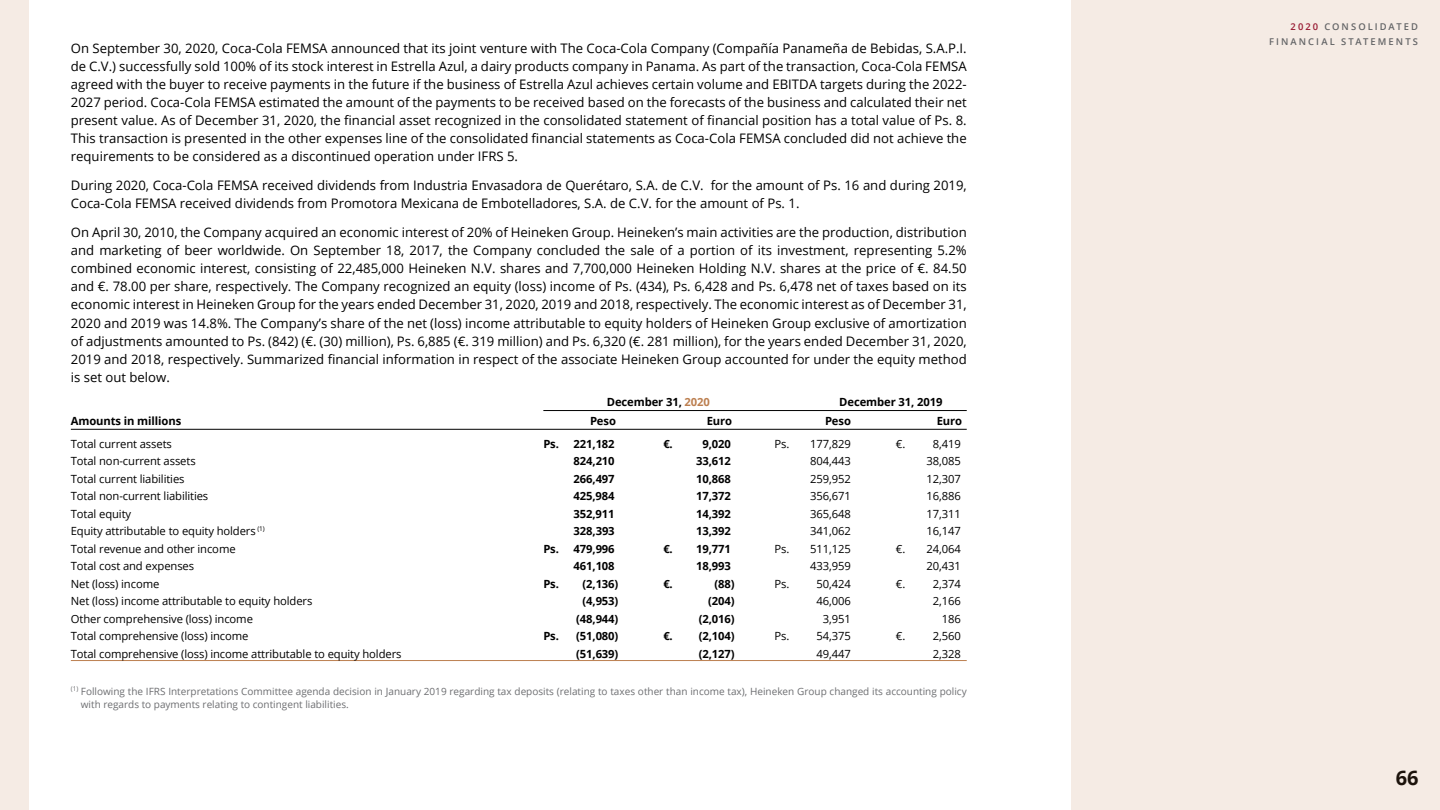
<style>
.page{position:relative;width:1440px;height:810px;background:#fff}
.page>*{position:absolute;margin:0;border:0;box-sizing:border-box;transform-origin:0 0}
.t1{font:700 20px "Open Sans";color:#000}
.t2{font:13.12px/18.1px "Open Sans";color:#000;text-align:justify}
.t3{font:11.25px "Open Sans";letter-spacing:-.01em;color:#000}
.t4{font:700 11.25px "Open Sans";letter-spacing:-.01em;color:#000}
.t5{font:10px/12.5px "Open Sans";color:#6d6e71}
.t6{font:600 9.38px/15px "Open Sans";letter-spacing:.22em;color:#636466;text-align:right}
.s1{color:#bc7f50}
.s2{color:#981a32}
</style>
<div class="page">
<div style="left:0;top:0;width:28px;height:810px;background:#f5ebe4"></div>
<div style="left:1071px;top:0;width:369px;height:810px;background:#f5ebe4"></div>
<hr style="left:543px;top:410px;width:424px;height:1px;background:#000">
<hr style="left:71px;top:429px;width:896px;height:1px;background:#000">
<hr style="left:71px;top:660px;width:896px;height:1px;background:#bc7f50">
<p class="t2" style="left:71px;top:38px;width:897px">On September 30, 2020, Coca-Cola FEMSA announced that its joint venture with The Coca-Cola Company (Compañía Panameña de Bebidas, S.A.P.I. de C.V.) successfully sold 100% of its stock interest in Estrella Azul, a dairy products company in Panama. As part of the transaction, Coca-Cola FEMSA agreed with the buyer to receive payments in the future if the business of Estrella Azul achieves certain volume and EBITDA targets during the 2022- 2027 period. Coca-Cola FEMSA estimated the amount of the payments to be received based on the forecasts of the business and calculated their net present value. As of December 31, 2020, the financial asset recognized in the consolidated statement of financial position has a total value of Ps. 8.<br>This transaction is presented in the other expenses line of the consolidated financial statements as Coca-Cola FEMSA concluded did not achieve the requirements to be considered as a discontinued operation under IFRS 5.</p>
<p class="t2" style="left:71px;top:176px;width:897px">During 2020, Coca-Cola FEMSA received dividends from Industria Envasadora de Querétaro, S.A. de C.V. for the amount of Ps. 16 and during 2019,<br>Coca-Cola FEMSA received dividends from Promotora Mexicana de Embotelladores, S.A. de C.V. for the amount of Ps. 1.</p>
<p class="t2" style="left:71px;top:223px;width:897px">On April 30, 2010, the Company acquired an economic interest of 20% of Heineken Group. Heineken’s main activities are the production, distribution and marketing of beer worldwide. On September 18, 2017, the Company concluded the sale of a portion of its investment, representing 5.2% combined economic interest, consisting of 22,485,000 Heineken N.V. shares and 7,700,000 Heineken Holding N.V. shares at the price of €. 84.50 and €. 78.00 per share, respectively. The Company recognized an equity (loss) income of Ps. (434), Ps. 6,428 and Ps. 6,478 net of taxes based on its economic interest in Heineken Group for the years ended December 31, 2020, 2019 and 2018, respectively. The economic interest as of December 31, 2020 and 2019 was 14.8%. The Company’s share of the net (loss) income attributable to equity holders of Heineken Group exclusive of amortization of adjustments amounted to Ps. (842) (€. (30) million), Ps. 6,885 (€. 319 million) and Ps. 6,320 (€. 281 million), for the years ended December 31, 2020, 2019 and 2018, respectively. Summarized financial information in respect of the associate Heineken Group accounted for under the equity method is set out below.</p>
<p class="t4" style="left:607px;top:394px;width:105px">December 31, <span class="s1">2020</span></p>
<p class="t4" style="left:839px;top:394px;width:105px">December 31, 2019</p>
<p class="t4" style="left:71px;top:413px;width:112px">Amounts in millions</p>
<p class="t4" style="left:590px;top:413px;width:27px">Peso</p>
<p class="t4" style="left:707px;top:413px;width:27px">Euro</p>
<p class="t4" style="left:825px;top:413px;width:27px">Peso</p>
<p class="t4" style="left:937px;top:413px;width:27px">Euro</p>
<p class="t3" style="left:71px;top:436px;width:103px">Total current assets</p>
<p class="t4" style="left:543px;top:436px;width:73px">Ps. 221,182</p>
<p class="t4" style="left:663px;top:436px;width:11px">€.</p>
<p class="t4" style="left:702px;top:436px;width:30px">9,020</p>
<p class="t3" style="left:775px;top:436px;width:78px">Ps. 177,829</p>
<p class="t3" style="left:896px;top:436px;width:11px">€.</p>
<p class="t3" style="left:933px;top:436px;width:30px">8,419</p>
<p class="t3" style="left:71px;top:453px;width:126px">Total non-current assets</p>
<p class="t4" style="left:574px;top:453px;width:43px">824,210</p>
<p class="t4" style="left:696px;top:453px;width:36px">33,612</p>
<p class="t3" style="left:810px;top:453px;width:42px">804,443</p>
<p class="t3" style="left:927px;top:453px;width:36px">38,085</p>
<p class="t3" style="left:71px;top:471px;width:115px">Total current liabilities</p>
<p class="t4" style="left:574px;top:471px;width:43px">266,497</p>
<p class="t4" style="left:696px;top:471px;width:36px">10,868</p>
<p class="t3" style="left:810px;top:471px;width:42px">259,952</p>
<p class="t3" style="left:927px;top:471px;width:36px">12,307</p>
<p class="t3" style="left:71px;top:488px;width:139px">Total non-current liabilities</p>
<p class="t4" style="left:574px;top:488px;width:43px">425,984</p>
<p class="t4" style="left:696px;top:488px;width:36px">17,372</p>
<p class="t3" style="left:810px;top:488px;width:42px">356,671</p>
<p class="t3" style="left:927px;top:488px;width:36px">16,886</p>
<p class="t3" style="left:71px;top:506px;width:62px">Total equity</p>
<p class="t4" style="left:574px;top:506px;width:43px">352,911</p>
<p class="t4" style="left:696px;top:506px;width:36px">14,392</p>
<p class="t3" style="left:810px;top:506px;width:42px">365,648</p>
<p class="t3" style="left:927px;top:506px;width:36px">17,311</p>
<p class="t3" style="left:71px;top:523px;width:196px">Equity attributable to equity holders <sup>(1)</sup></p>
<p class="t4" style="left:574px;top:523px;width:43px">328,393</p>
<p class="t4" style="left:696px;top:523px;width:36px">13,392</p>
<p class="t3" style="left:810px;top:523px;width:42px">341,062</p>
<p class="t3" style="left:927px;top:523px;width:36px">16,147</p>
<p class="t3" style="left:71px;top:541px;width:166px">Total revenue and other income</p>
<p class="t4" style="left:543px;top:541px;width:73px">Ps. 479,996</p>
<p class="t4" style="left:663px;top:541px;width:11px">€.</p>
<p class="t4" style="left:696px;top:541px;width:36px">19,771</p>
<p class="t3" style="left:775px;top:541px;width:78px">Ps. 511,125</p>
<p class="t3" style="left:896px;top:541px;width:11px">€.</p>
<p class="t3" style="left:927px;top:541px;width:36px">24,064</p>
<p class="t3" style="left:71px;top:558px;width:125px">Total cost and expenses</p>
<p class="t4" style="left:574px;top:558px;width:43px">461,108</p>
<p class="t4" style="left:696px;top:558px;width:36px">18,993</p>
<p class="t3" style="left:810px;top:558px;width:42px">433,959</p>
<p class="t3" style="left:927px;top:558px;width:36px">20,431</p>
<p class="t3" style="left:71px;top:576px;width:90px">Net (loss) income</p>
<p class="t4" style="left:543px;top:576px;width:77px">Ps. (2,136)</p>
<p class="t4" style="left:663px;top:576px;width:11px">€.</p>
<p class="t4" style="left:715px;top:576px;width:22px">(88)</p>
<p class="t3" style="left:775px;top:576px;width:16px">Ps.</p>
<p class="t3" style="left:817px;top:576px;width:36px">50,424</p>
<p class="t3" style="left:896px;top:576px;width:11px">€.</p>
<p class="t3" style="left:933px;top:576px;width:30px">2,374</p>
<p class="t3" style="left:71px;top:593px;width:243px">Net (loss) income attributable to equity holders</p>
<p class="t4" style="left:583px;top:593px;width:37px">(4,953)</p>
<p class="t4" style="left:708px;top:593px;width:28px">(204)</p>
<p class="t3" style="left:817px;top:593px;width:36px">46,006</p>
<p class="t3" style="left:933px;top:593px;width:30px">2,166</p>
<p class="t3" style="left:71px;top:611px;width:184px">Other comprehensive (loss) income</p>
<p class="t4" style="left:576px;top:611px;width:44px">(48,944)</p>
<p class="t4" style="left:699px;top:611px;width:37px">(2,016)</p>
<p class="t3" style="left:823px;top:611px;width:30px">3,951</p>
<p class="t3" style="left:942px;top:611px;width:21px">186</p>
<p class="t3" style="left:71px;top:628px;width:179px">Total comprehensive (loss) income</p>
<p class="t4" style="left:543px;top:628px;width:77px">Ps. (51,080)</p>
<p class="t4" style="left:663px;top:628px;width:11px">€.</p>
<p class="t4" style="left:699px;top:628px;width:37px">(2,104)</p>
<p class="t3" style="left:775px;top:628px;width:16px">Ps.</p>
<p class="t3" style="left:817px;top:628px;width:36px">54,375</p>
<p class="t3" style="left:896px;top:628px;width:11px">€.</p>
<p class="t3" style="left:933px;top:628px;width:30px">2,560</p>
<p class="t3" style="left:71px;top:646px;width:332px">Total comprehensive (loss) income attributable to equity holders</p>
<p class="t4" style="left:576px;top:646px;width:44px">(51,639)</p>
<p class="t4" style="left:699px;top:646px;width:37px">(2,127)</p>
<p class="t3" style="left:817px;top:646px;width:36px">49,447</p>
<p class="t3" style="left:933px;top:646px;width:30px">2,328</p>
<p class="t5" style="left:81px;top:685px;width:887px;text-indent:-10px"><sup>(1)</sup> Following the IFRS Interpretations Committee agenda decision in January 2019 regarding tax deposits (relating to taxes other than income tax), Heineken Group changed its accounting policy with regards to payments relating to contingent liabilities.</p>
<p class="t6" style="left:1269px;top:19px;width:150px"><span class="s2">2020</span> CONSOLIDATED<br>FINANCIAL STATEMENTS</p>
<h1 class="t1" style="left:1396px;top:764px;width:24px">66</h1>
</div>
